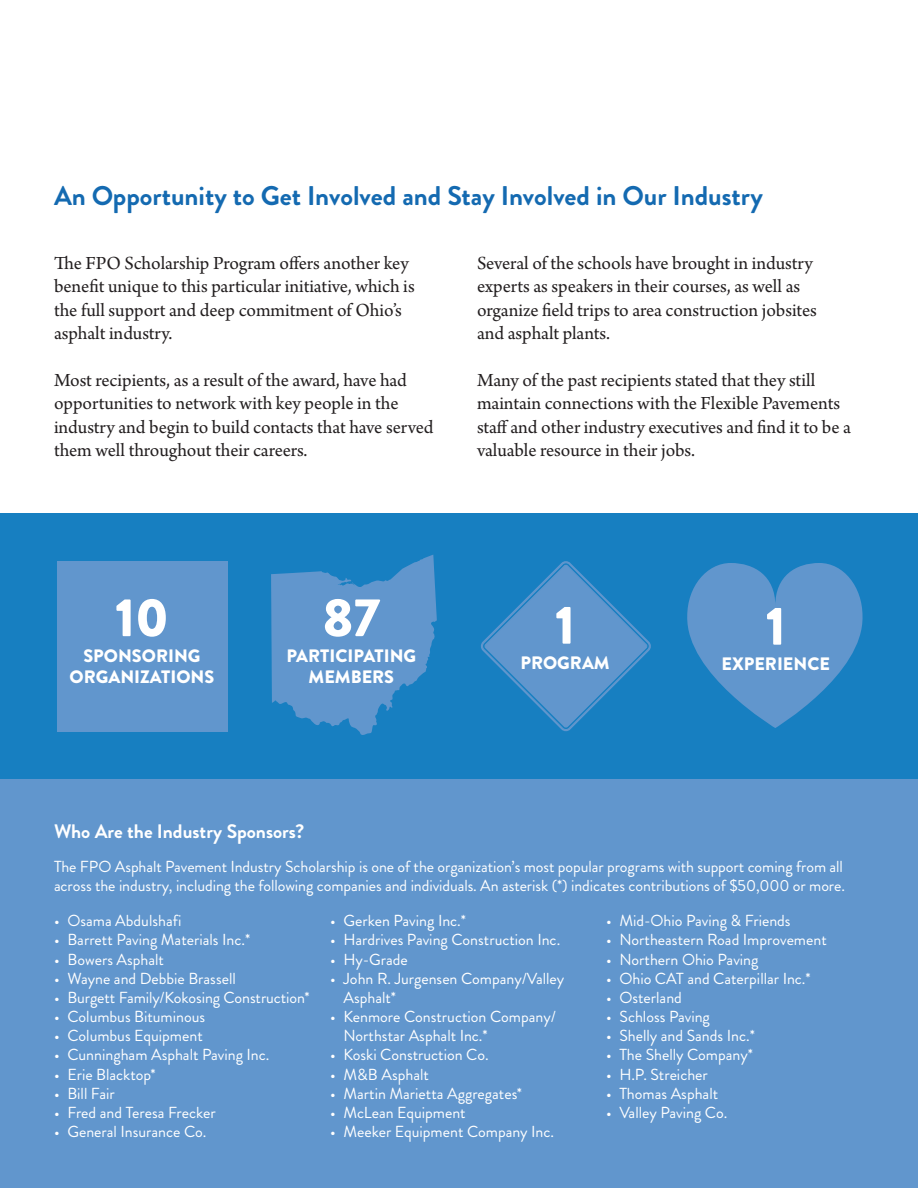
<style>
.page{position:relative;width:918px;height:1188px;background:#fff}
.page>*{position:absolute;margin:0;border:0;box-sizing:border-box;transform-origin:0 0}
.t1{font:900 54px "Brandon Grotesque";color:#fff}
.Headline{font:700 27px "Brandon Grotesque";color:#146ab1}
.Body{font:19.5px/23.4px "Arno Pro";letter-spacing:-.005em;color:#231f20}
.Sidebar_Head{font:700 19.5px "Brandon Grotesque";color:#fff}
.t2{font:900 18px "Brandon Grotesque";color:#fff}
.Sidebar{font:15.9px/19.2px "Brandon Grotesque";color:#fff}
</style>
<div class="page">
<hr style="left:917px;top:513px;width:1px;height:675px;background:#177fc1">
<div style="left:0;top:776px;width:917px;height:412px;background:#6196cd"></div>
<div style="left:0;top:513px;width:918px;height:265px;background:#177fc1"></div>
<div style="left:58px;top:561px;width:170px;height:170px;background:#6196cd"></div>
<svg style="left:271px;top:555px;width:166px;height:180px"></svg>
<svg style="left:481px;top:561px;width:170px;height:171px"></svg>
<svg style="left:687px;top:563px;width:176px;height:165px"></svg>
<p class="Headline" style="left:54px;top:177px;width:711px">An Opportunity to Get Involved and Stay Involved in Our Industry</p>
<p class="Body" style="left:54px;top:252px;width:362px">The FPO Scholarship Program offers another key benefit unique to this particular initiative, which is the full support and deep commitment of Ohio’s asphalt industry.</p>
<p class="Body" style="left:54px;top:369px;width:381px">Most recipients, as a result of the award, have had opportunities to network with key people in the industry and begin to build contacts that have served them well throughout their careers.</p>
<p class="Body" style="left:477px;top:252px;width:341px">Several of the schools have brought in industry experts as speakers in their courses, as well as organize field trips to area construction jobsites and asphalt plants.</p>
<p class="Body" style="left:477px;top:369px;width:376px">Many of the past recipients stated that they still maintain connections with the Flexible Pavements staff and other industry executives and find it to be a valuable resource in their jobs.</p>
<p class="t1" style="left:115px;top:579px;width:55px">10</p>
<p class="t2" style="left:83px;top:643px;width:119px">SPONSORING</p>
<p class="t2" style="left:70px;top:664px;width:146px">ORGANIZATIONS</p>
<p class="t1" style="left:323px;top:579px;width:59px">87</p>
<p class="t2" style="left:286px;top:643px;width:131px">PARTICIPATING</p>
<p class="t2" style="left:309px;top:664px;width:87px">MEMBERS</p>
<p class="t1" style="left:555px;top:587px;width:22px">1</p>
<p class="t2" style="left:521px;top:650px;width:91px">PROGRAM</p>
<p class="t1" style="left:766px;top:588px;width:22px">1</p>
<p class="t2" style="left:722px;top:651px;width:110px">EXPERIENCE</p>
<p class="Sidebar_Head" style="left:54px;top:817px;width:252px">Who Are the Industry Sponsors?</p>
<p class="Sidebar" style="left:54px;top:857px;width:793px">The FPO Asphalt Pavement Industry Scholarship is one of the organization’s most popular programs with support coming from all across the industry, including the following companies and individuals. An asterisk (*) indicates contributions of $50,000 or more.</p>
<p class="Sidebar" style="left:54px;top:911px;width:129px">• Osama Abdulshafi</p>
<p class="Sidebar" style="left:54px;top:931px;width:198px">• Barrett Paving Materials Inc.*</p>
<p class="Sidebar" style="left:54px;top:950px;width:112px">• Bowers Asphalt</p>
<p class="Sidebar" style="left:54px;top:969px;width:183px">• Wayne and Debbie Brassell</p>
<p class="Sidebar" style="left:54px;top:988px;width:257px">• Burgett Family/Kokosing Construction*</p>
<p class="Sidebar" style="left:54px;top:1007px;width:153px">• Columbus Bituminous</p>
<p class="Sidebar" style="left:54px;top:1026px;width:150px">• Columbus Equipment</p>
<p class="Sidebar" style="left:54px;top:1046px;width:217px">• Cunningham Asphalt Paving Inc.</p>
<p class="Sidebar" style="left:54px;top:1065px;width:103px">• Erie Blacktop*</p>
<p class="Sidebar" style="left:54px;top:1084px;width:62px">• Bill Fair</p>
<p class="Sidebar" style="left:54px;top:1103px;width:163px">• Fred and Teresa Frecker</p>
<p class="Sidebar" style="left:54px;top:1122px;width:154px">• General Insurance Co.</p>
<p class="Sidebar" style="left:330px;top:911px;width:138px">• Gerken Paving Inc.*</p>
<p class="Sidebar" style="left:330px;top:931px;width:232px">• Hardrives Paving Construction Inc.</p>
<p class="Sidebar" style="left:330px;top:950px;width:79px">• Hy-Grade</p>
<p class="Sidebar" style="left:344px;top:969px;width:222px;text-indent:-14px">• John R. Jurgensen Company/Valley<br>Asphalt*</p>
<p class="Sidebar" style="left:344px;top:1007px;width:214px;text-indent:-14px">• Kenmore Construction Company/<br>Northstar Asphalt Inc.*</p>
<p class="Sidebar" style="left:330px;top:1046px;width:160px">• Koski Construction Co.</p>
<p class="Sidebar" style="left:330px;top:1065px;width:100px">• M&amp;B Asphalt</p>
<p class="Sidebar" style="left:330px;top:1084px;width:194px">• Martin Marietta Aggregates*</p>
<p class="Sidebar" style="left:330px;top:1103px;width:137px">• McLean Equipment</p>
<p class="Sidebar" style="left:330px;top:1122px;width:226px">• Meeker Equipment Company Inc.</p>
<p class="Sidebar" style="left:606px;top:911px;width:186px">• Mid-Ohio Paving &amp; Friends</p>
<p class="Sidebar" style="left:606px;top:931px;width:222px">• Northeastern Road Improvement</p>
<p class="Sidebar" style="left:606px;top:950px;width:154px">• Northern Ohio Paving</p>
<p class="Sidebar" style="left:606px;top:969px;width:206px">• Ohio CAT and Caterpillar Inc.*</p>
<p class="Sidebar" style="left:606px;top:988px;width:77px">• Osterland</p>
<p class="Sidebar" style="left:606px;top:1007px;width:105px">• Schloss Paving</p>
<p class="Sidebar" style="left:606px;top:1026px;width:150px">• Shelly and Sands Inc.*</p>
<p class="Sidebar" style="left:606px;top:1046px;width:149px">• The Shelly Company*</p>
<p class="Sidebar" style="left:606px;top:1065px;width:103px">• H.P. Streicher</p>
<p class="Sidebar" style="left:606px;top:1084px;width:114px">• Thomas Asphalt</p>
<p class="Sidebar" style="left:606px;top:1103px;width:123px">• Valley Paving Co.</p>
</div>
